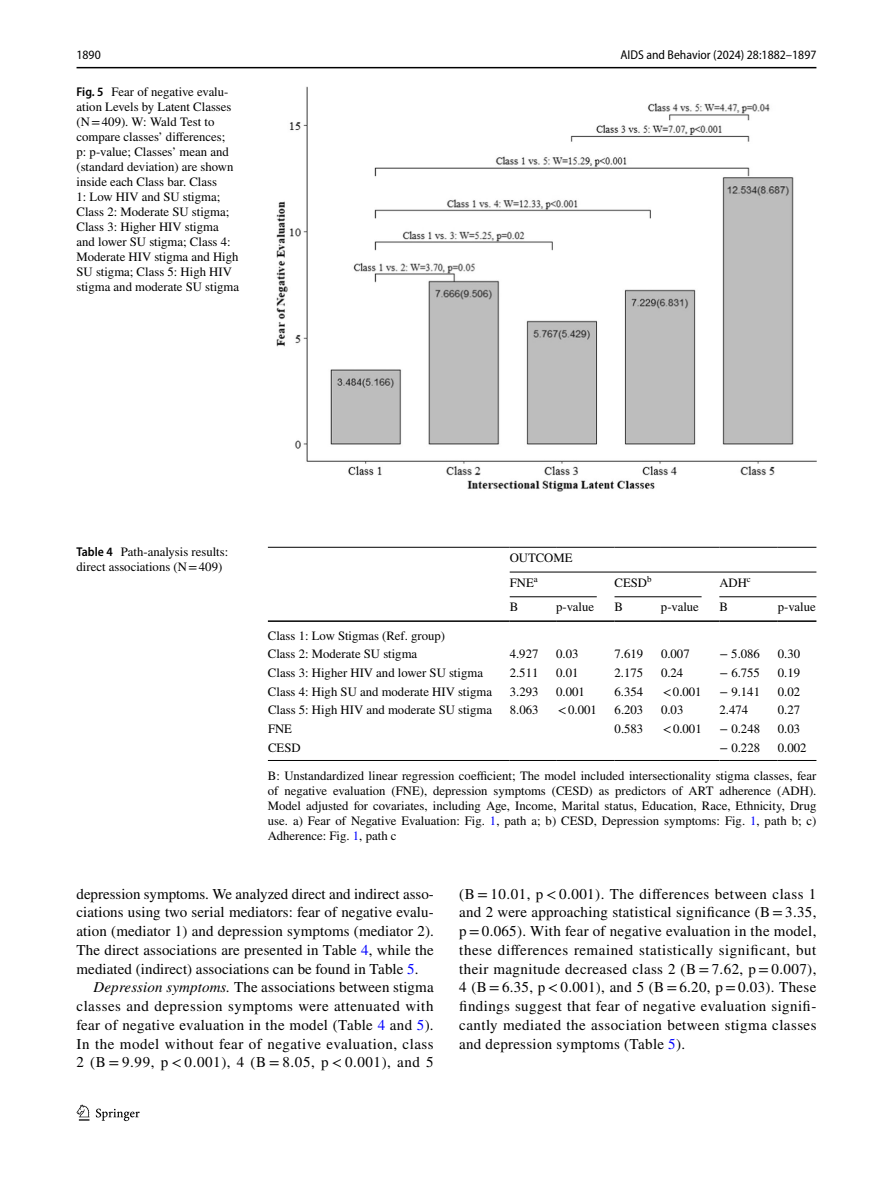
<style>
.page{position:relative;width:893px;height:1187px;background:#fff}
.page>*{position:absolute;margin:0;border:0;box-sizing:border-box;transform-origin:0 0}
.t1{font:15px/18.8px "STIX";letter-spacing:.02em;color:#000;text-align:justify}
.t2{font:12.75px/15px "STIX";color:#000}
.t3{font:semi-condensed 12.75px "Myriad Pro";color:#000}
.s1{font-family:"Myriad Pro";font-weight:600;font-stretch:semi-condensed}
.s2{color:#00f}
.s3{font-style:italic}
</style>
<div class="page">
<hr style="left:77px;top:67px;width:739px;height:1px;background:#000">
<svg style="left:77px;top:1104px;width:12px;height:16px"></svg>
<svg style="left:96px;top:1108px;width:44px;height:12px"></svg>
<img style="left:276px;top:87px;width:540px;height:405px">
<hr style="left:268px;top:547px;width:242px;height:1px;background:#000">
<hr style="left:510px;top:547px;width:46px;height:1px;background:#000">
<hr style="left:556px;top:547px;width:58px;height:1px;background:#000">
<hr style="left:614px;top:547px;width:47px;height:1px;background:#000">
<hr style="left:661px;top:547px;width:58px;height:1px;background:#000">
<hr style="left:719px;top:547px;width:59px;height:1px;background:#000">
<hr style="left:778px;top:547px;width:38px;height:1px;background:#000">
<hr style="left:268px;top:620px;width:242px;height:2px;background:#000">
<hr style="left:510px;top:620px;width:46px;height:2px;background:#000">
<hr style="left:556px;top:620px;width:58px;height:2px;background:#000">
<hr style="left:614px;top:620px;width:47px;height:2px;background:#000">
<hr style="left:661px;top:620px;width:58px;height:2px;background:#000">
<hr style="left:719px;top:620px;width:59px;height:2px;background:#000">
<hr style="left:778px;top:620px;width:38px;height:2px;background:#000">
<hr style="left:268px;top:760px;width:242px;height:1px;background:#000">
<hr style="left:510px;top:760px;width:46px;height:1px;background:#000">
<hr style="left:556px;top:760px;width:58px;height:1px;background:#000">
<hr style="left:614px;top:760px;width:47px;height:1px;background:#000">
<hr style="left:661px;top:760px;width:58px;height:1px;background:#000">
<hr style="left:719px;top:760px;width:59px;height:1px;background:#000">
<hr style="left:778px;top:760px;width:38px;height:1px;background:#000">
<hr style="left:510px;top:571px;width:306px;height:1px;background:#000">
<hr style="left:510px;top:596px;width:87px;height:1px;background:#000">
<hr style="left:614px;top:596px;width:88px;height:1px;background:#000">
<hr style="left:719px;top:596px;width:97px;height:1px;background:#000">
<p class="t3" style="left:77px;top:48px;width:26px">1890</p>
<p class="t3" style="left:620px;top:48px;width:198px">AIDS and Behavior (2024) 28:1882–1897</p>
<p class="t2" style="left:77px;top:85px;width:164px"><span class="s1">Fig. 5</span> Fear of negative evalu&shy;ation Levels by Latent Classes (N=409). W: Wald Test to compare classes’ differences;<br>p: p-value; Classes’ mean and (standard deviation) are shown inside each Class bar. Class<br>1: Low HIV and SU stigma;<br>Class 2: Moderate SU stigma;<br>Class 3: Higher HIV stigma and lower SU stigma; Class 4:<br>Moderate HIV stigma and High<br>SU stigma; Class 5: High HIV stigma and moderate SU stigma</p>
<p class="t2" style="left:77px;top:545px;width:153px"><span class="s1">Table 4</span> Path-analysis results: direct associations (N=409)</p>
<p class="t2" style="left:510px;top:546px;width:64px;line-height:24.8px">OUTCOME<br>FNE<sup>a</sup></p>
<p class="t2" style="left:614px;top:576px;width:39px">CESD<sup>b</sup></p>
<p class="t2" style="left:719px;top:576px;width:33px">ADH<sup>c</sup></p>
<p class="t2" style="left:268px;top:626px;width:179px;line-height:18.8px">Class 1: Low Stigmas (Ref. group)<br>Class 2: Moderate SU stigma</p>
<p class="t2" style="left:510px;top:600px;width:10px">B</p>
<p class="t2" style="left:556px;top:600px;width:39px">p-value</p>
<p class="t2" style="left:614px;top:600px;width:10px">B</p>
<p class="t2" style="left:661px;top:600px;width:39px">p-value</p>
<p class="t2" style="left:719px;top:600px;width:10px">B</p>
<p class="t2" style="left:778px;top:600px;width:39px">p-value</p>
<p class="t2" style="left:510px;top:647px;width:30px">4.927</p>
<p class="t2" style="left:556px;top:647px;width:24px">0.03</p>
<p class="t2" style="left:615px;top:647px;width:30px">7.619</p>
<p class="t2" style="left:661px;top:647px;width:30px">0.007</p>
<p class="t2" style="left:719px;top:647px;width:42px">− 5.086</p>
<p class="t2" style="left:778px;top:647px;width:24px">0.30</p>
<p class="t2" style="left:268px;top:666px;width:217px">Class 3: Higher HIV and lower SU stigma</p>
<p class="t2" style="left:510px;top:666px;width:30px">2.511</p>
<p class="t2" style="left:556px;top:666px;width:24px">0.01</p>
<p class="t2" style="left:615px;top:666px;width:30px">2.175</p>
<p class="t2" style="left:661px;top:666px;width:24px">0.24</p>
<p class="t2" style="left:719px;top:666px;width:42px">− 6.755</p>
<p class="t2" style="left:778px;top:666px;width:24px">0.19</p>
<p class="t2" style="left:268px;top:684px;width:226px">Class 4: High SU and moderate HIV stigma</p>
<p class="t2" style="left:510px;top:684px;width:30px">3.293</p>
<p class="t2" style="left:556px;top:684px;width:30px">0.001</p>
<p class="t2" style="left:615px;top:684px;width:30px">6.354</p>
<p class="t2" style="left:663px;top:684px;width:41px">&lt;0.001</p>
<p class="t2" style="left:719px;top:684px;width:42px">− 9.141</p>
<p class="t2" style="left:778px;top:684px;width:24px">0.02</p>
<p class="t2" style="left:268px;top:703px;width:226px">Class 5: High HIV and moderate SU stigma</p>
<p class="t2" style="left:510px;top:703px;width:30px">8.063</p>
<p class="t2" style="left:558px;top:703px;width:41px">&lt;0.001</p>
<p class="t2" style="left:615px;top:703px;width:30px">6.203</p>
<p class="t2" style="left:661px;top:703px;width:24px">0.03</p>
<p class="t2" style="left:719px;top:703px;width:30px">2.474</p>
<p class="t2" style="left:778px;top:703px;width:24px">0.27</p>
<p class="t2" style="left:268px;top:722px;width:26px">FNE</p>
<p class="t2" style="left:615px;top:722px;width:30px">0.583</p>
<p class="t2" style="left:663px;top:722px;width:41px">&lt;0.001</p>
<p class="t2" style="left:719px;top:722px;width:42px">− 0.248</p>
<p class="t2" style="left:778px;top:722px;width:24px">0.03</p>
<p class="t2" style="left:268px;top:741px;width:34px">CESD</p>
<p class="t2" style="left:719px;top:741px;width:42px">− 0.228</p>
<p class="t2" style="left:778px;top:741px;width:30px">0.002</p>
<p class="t2" style="left:268px;top:768px;width:550px;text-align:justify">B: Unstandardized linear regression coefficient; The model included intersectionality stigma classes, fear of negative evaluation (FNE), depression symptoms (CESD) as predictors of ART adherence (ADH).<br>Model adjusted for covariates, including Age, Income, Marital status, Education, Race, Ethnicity, Drug use. a) Fear of Negative Evaluation: Fig. <span class="s2">1</span>, path a; b) CESD, Depression symptoms: Fig. <span class="s2">1</span>, path b; c)<br>Adherence: Fig. <span class="s2">1</span>, path c</p>
<p class="t1" style="left:77px;top:885px;width:359px">depression symptoms. We analyzed direct and indirect asso&shy;ciations using two serial mediators: fear of negative evalu&shy;ation (mediator 1) and depression symptoms (mediator 2).<br>The direct associations are presented in Table <span class="s2">4</span>, while the mediated (indirect) associations can be found in Table <span class="s2">5</span>.</p>
<p class="t1" style="left:77px;top:978px;width:359px;text-indent:17px"><span class="s3">Depression symptoms.</span> The associations between stigma classes and depression symptoms were attenuated with fear of negative evaluation in the model (Table <span class="s2">4</span> and <span class="s2">5</span>).<br>In the model without fear of negative evaluation, class 2 (B = 9.99, p &lt; 0.001), 4 (B = 8.05, p &lt; 0.001), and 5</p>
<p class="t1" style="left:459px;top:885px;width:359px">(B = 10.01, p &lt; 0.001). The differences between class 1 and 2 were approaching statistical significance (B=3.35, p=0.065). With fear of negative evaluation in the model, these differences remained statistically significant, but their magnitude decreased class 2 (B = 7.62, p = 0.007), 4 (B=6.35, p&lt;0.001), and 5 (B=6.20, p=0.03). These findings suggest that fear of negative evaluation signifi&shy;cantly mediated the association between stigma classes and depression symptoms (Table <span class="s2">5</span>).</p>
</div>
